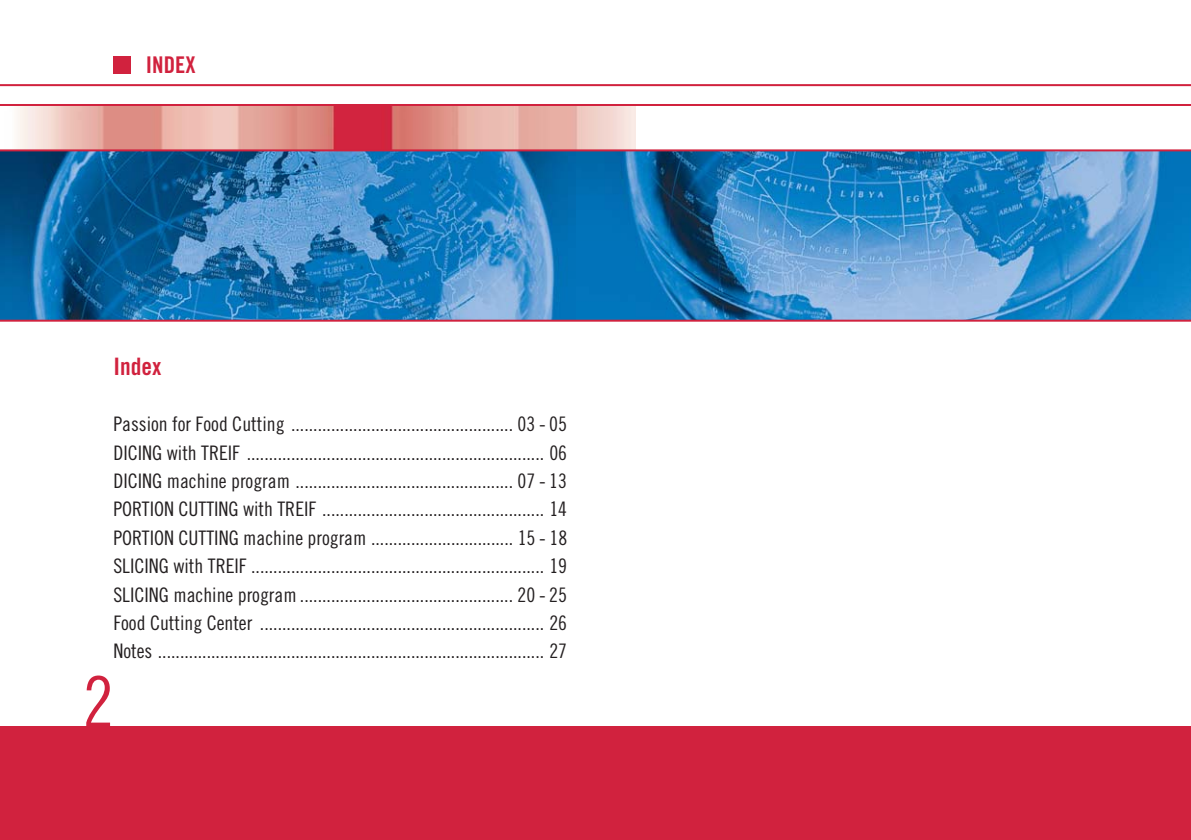
<style>
.page{position:relative;width:1191px;height:840px;background:#fff}
.page>*{position:absolute;margin:0;border:0;box-sizing:border-box;transform-origin:0 0}
.t1{font:70px "Trade Gothic Cond Eighteen";color:#d1223e}
.t2{font:24px "Trade Gothic Bold Cond Twenty";color:#d1223e}
.t3{font:23px "Trade Gothic Bold Cond Twenty";color:#d1223e}
.t4{font:20px/28.4px "Trade Gothic Cond Eighteen";color:#231f20;text-align:justify}
</style>
<div class="page">
<img style="left:0;top:151px;width:576px;height:168px">
<img style="left:17px;top:106px;width:619px;height:43px">
<img style="left:576px;top:151px;width:615px;height:168px">
<hr style="left:0;top:84px;width:1191px;height:2px;background:#d1223e">
<div style="left:113px;top:56px;width:17px;height:17px;background:#d1223e"></div>
<div style="left:0;top:726px;width:1191px;height:113px;background:#d1223e"></div>
<hr style="left:0;top:104px;width:1191px;height:2px;background:#d1223e">
<hr style="left:0;top:149px;width:1191px;height:2px;background:#d1223e">
<hr style="left:0;top:319px;width:1191px;height:2px;background:#d1223e">
<p class="t3" style="left:146px;top:57px;width:51px">INDEX</p>
<p class="t2" style="left:113px;top:357px;width:49px">Index</p>
<p class="t4" style="left:113px;top:411px;width:455px">Passion for Food Cutting .................................................. 03 - 05<br>DICING with TREIF ................................................................... 06<br>DICING machine program ................................................. 07 - 13<br>PORTION CUTTING with TREIF .................................................. 14<br>PORTION CUTTING machine program ................................ 15 - 18<br>SLICING with TREIF .................................................................. 19<br>SLICING machine program ................................................ 20 - 25<br>Food Cutting Center ................................................................ 26<br>Notes ....................................................................................... 27</p>
<h1 class="t1" style="left:83px;top:675px;width:33px">2</h1>
</div>
